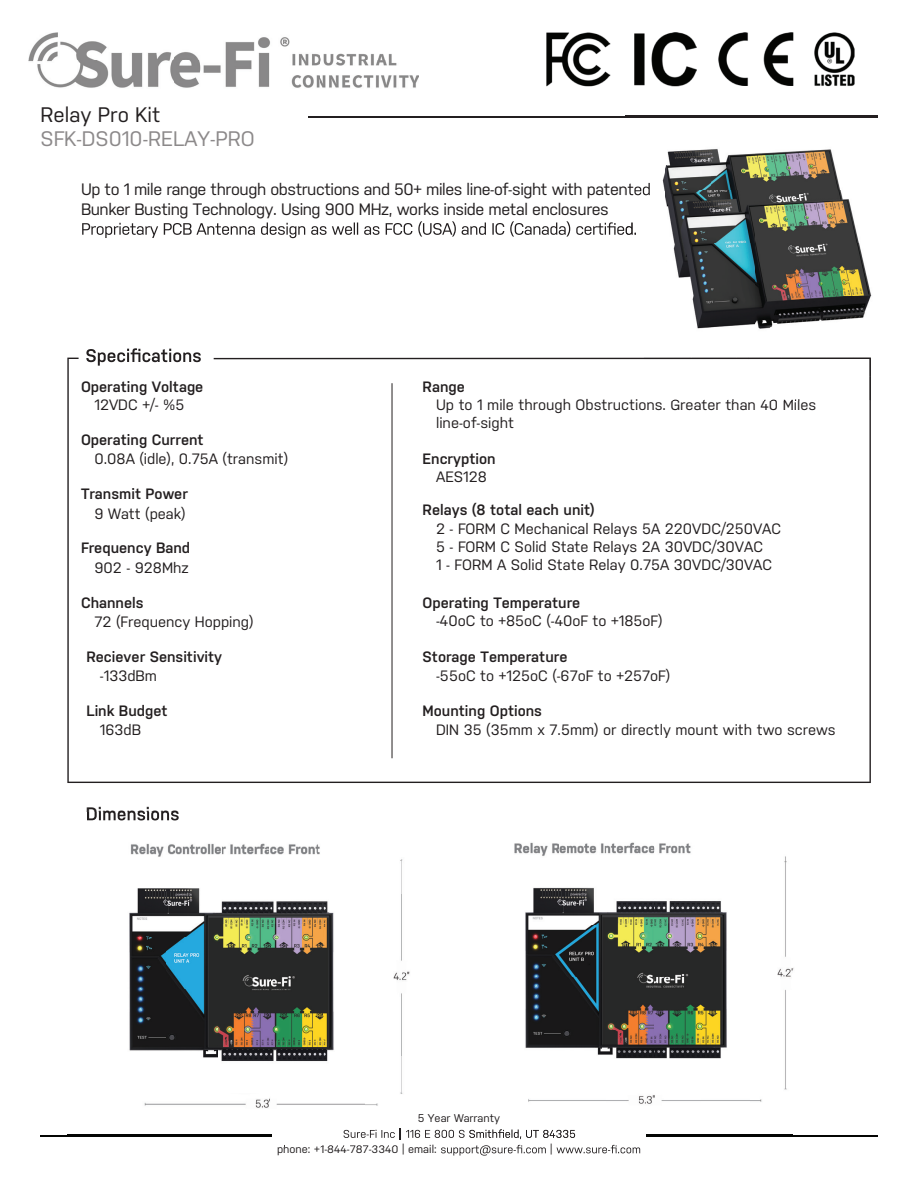
<style>
.page{position:relative;width:918px;height:1188px;background:#fff}
.page>*{position:absolute;margin:0;border:0;box-sizing:border-box;transform-origin:0 0}
.t1{font:21px "Nudista";color:#8c898a}
.t2{font:21px "Nudista";color:#231f20}
.t3{font:600 18px "Nudista";color:#231f20}
.t4{font:16.5px/19.8px "Nudista";letter-spacing:-.025em;color:#231f20}
.t5{font:15px/18px "Nudista";color:#231f20}
.t6{font:600 15px "Nudista";color:#231f20}
.t7{font:11.25px "Nudista";color:#231f20}
</style>
<div class="page">
<img style="left:401px;top:859px;width:9px;height:235px">
<svg style="left:67px;top:358px;width:804px;height:425px"></svg>
<hr style="left:392px;top:383px;width:1px;height:375px;background:#231f20">
<svg style="left:86px;top:348px;width:115px;height:18px"></svg>
<hr style="left:308px;top:116px;width:570px;height:1px;background:#231f20">
<svg style="left:441px;top:1145px;width:105px;height:11px"></svg>
<svg style="left:557px;top:1145px;width:83px;height:8px"></svg>
<hr style="left:40px;top:1135px;width:232px;height:1px;background:#040503">
<hr style="left:647px;top:1135px;width:231px;height:1px;background:#040503">
<img style="left:29px;top:32px;width:389px;height:56px">
<img style="left:67px;top:820px;width:48px;height:317px">
<img style="left:115px;top:820px;width:48px;height:1px">
<img style="left:115px;top:1134px;width:48px;height:3px">
<img style="left:163px;top:1134px;width:109px;height:3px">
<img style="left:130px;top:843px;width:190px;height:14px">
<img style="left:393px;top:972px;width:8px;height:9px">
<img style="left:365px;top:1092px;width:36px;height:14px">
<img style="left:144px;top:1098px;width:221px;height:10px">
<img style="left:87px;top:812px;width:92px;height:8px">
<img style="left:322px;top:1145px;width:75px;height:1px">
<img style="left:67px;top:1135px;width:205px;height:1px">
<img style="left:343px;top:1128px;width:58px;height:12px">
<img style="left:344px;top:1130px;width:51px;height:8px">
<svg style="left:400px;top:1128px;width:64px;height:11px"></svg>
<img style="left:114px;top:886px;width:262px;height:207px">
<img style="left:646px;top:1134px;width:147px;height:3px">
<img style="left:514px;top:842px;width:177px;height:14px">
<img style="left:784px;top:856px;width:3px;height:38px">
<img style="left:777px;top:894px;width:16px;height:160px">
<img style="left:749px;top:1054px;width:38px;height:48px">
<img style="left:528px;top:1095px;width:221px;height:9px">
<img style="left:647px;top:1135px;width:146px;height:1px">
<img style="left:464px;top:1130px;width:112px;height:10px">
<img style="left:469px;top:1129px;width:105px;height:9px">
<img style="left:525px;top:887px;width:234px;height:196px">
<img style="left:546px;top:32px;width:309px;height:55px">
<img style="left:625px;top:115px;width:53px;height:3px">
<img style="left:678px;top:115px;width:157px;height:3px">
<img style="left:835px;top:115px;width:43px;height:3px">
<img style="left:625px;top:116px;width:253px;height:1px">
<svg style="left:82px;top:221px;width:554px;height:17px"></svg>
<img style="left:668px;top:149px;width:204px;height:180px">
<img style="left:644px;top:357px;width:52px;height:42px">
<img style="left:696px;top:357px;width:157px;height:43px">
<img style="left:853px;top:357px;width:18px;height:43px">
<img style="left:644px;top:358px;width:45px;height:1px">
<img style="left:859px;top:376px;width:12px;height:24px">
<img style="left:644px;top:399px;width:172px;height:1px">
<img style="left:691px;top:358px;width:135px;height:1px">
<img style="left:826px;top:358px;width:45px;height:18px">
<img style="left:848px;top:299px;width:24px;height:30px">
<img style="left:645px;top:152px;width:23px;height:55px">
<svg style="left:625px;top:183px;width:25px;height:12px"></svg>
<h1 class="t2" style="left:40px;top:103px;width:121px">Relay Pro Kit</h1>
<h1 class="t1" style="left:40px;top:127px;width:216px">SFK-DS010-RELAY-PRO</h1>
<p class="t4" style="left:81px;top:179px;width:571px">Up to 1 mile range through obstructions and 50+ miles line-of-sight with patented<br>Bunker Busting Technology. Using 900 MHz, works inside metal enclosures</p>
<p class="t6" style="left:81px;top:378px;width:124px">Operating Voltage</p>
<p class="t5" style="left:94px;top:395px;width:91px">12VDC +/- %5</p>
<p class="t6" style="left:81px;top:431px;width:124px">Operating Current</p>
<p class="t5" style="left:94px;top:450px;width:195px">0.08A (idle), 0.75A (transmit)</p>
<p class="t6" style="left:81px;top:485px;width:108px">Transmit Power</p>
<p class="t5" style="left:94px;top:504px;width:93px">9 Watt (peak)</p>
<p class="t6" style="left:81px;top:539px;width:111px">Frequency Band</p>
<p class="t5" style="left:94px;top:558px;width:96px">902 - 928Mhz</p>
<p class="t6" style="left:81px;top:594px;width:64px">Channels</p>
<p class="t5" style="left:94px;top:613px;width:161px">72 (Frequency Hopping)</p>
<p class="t6" style="left:86px;top:648px;width:137px">Reciever Sensitivity</p>
<p class="t5" style="left:100px;top:667px;width:59px">-133dBm</p>
<p class="t6" style="left:86px;top:702px;width:83px">Link Budget</p>
<p class="t5" style="left:100px;top:721px;width:43px">163dB</p>
<p class="t3" style="left:86px;top:804px;width:95px">Dimensions</p>
<p class="t6" style="left:423px;top:378px;width:44px">Range</p>
<p class="t5" style="left:436px;top:396px;width:382px">Up to 1 mile through Obstructions. Greater than 40 Miles line-of-sight</p>
<p class="t6" style="left:423px;top:450px;width:75px">Encryption</p>
<p class="t5" style="left:436px;top:468px;width:52px">AES128</p>
<p class="t6" style="left:423px;top:501px;width:174px">Relays (8 total each unit)</p>
<p class="t5" style="left:436px;top:519px;width:347px">2 - FORM C Mechanical Relays 5A 220VDC/250VAC<br>5 - FORM C Solid State Relays 2A 30VDC/30VAC<br>1 - FORM A Solid State Relay 0.75A 30VDC/30VAC</p>
<p class="t6" style="left:423px;top:594px;width:159px">Operating Temperature</p>
<p class="t5" style="left:436px;top:612px;width:228px">-40oC to +85oC (-40oF to +185oF)</p>
<p class="t6" style="left:423px;top:648px;width:146px">Storage Temperature</p>
<p class="t5" style="left:436px;top:667px;width:236px">-55oC to +125oC (-67oF to +257oF)</p>
<p class="t6" style="left:423px;top:702px;width:121px">Mounting Options</p>
<p class="t5" style="left:436px;top:721px;width:401px">DIN 35 (35mm x 7.5mm) or directly mount with two screws</p>
<p class="t7" style="left:418px;top:1112px;width:84px">5 Year Warranty</p>
<p class="t7" style="left:277px;top:1143px;width:161px">phone: +1-844-787-3340 | email:</p>
<p class="t7" style="left:550px;top:1143px;width:4px">|</p>
</div>
